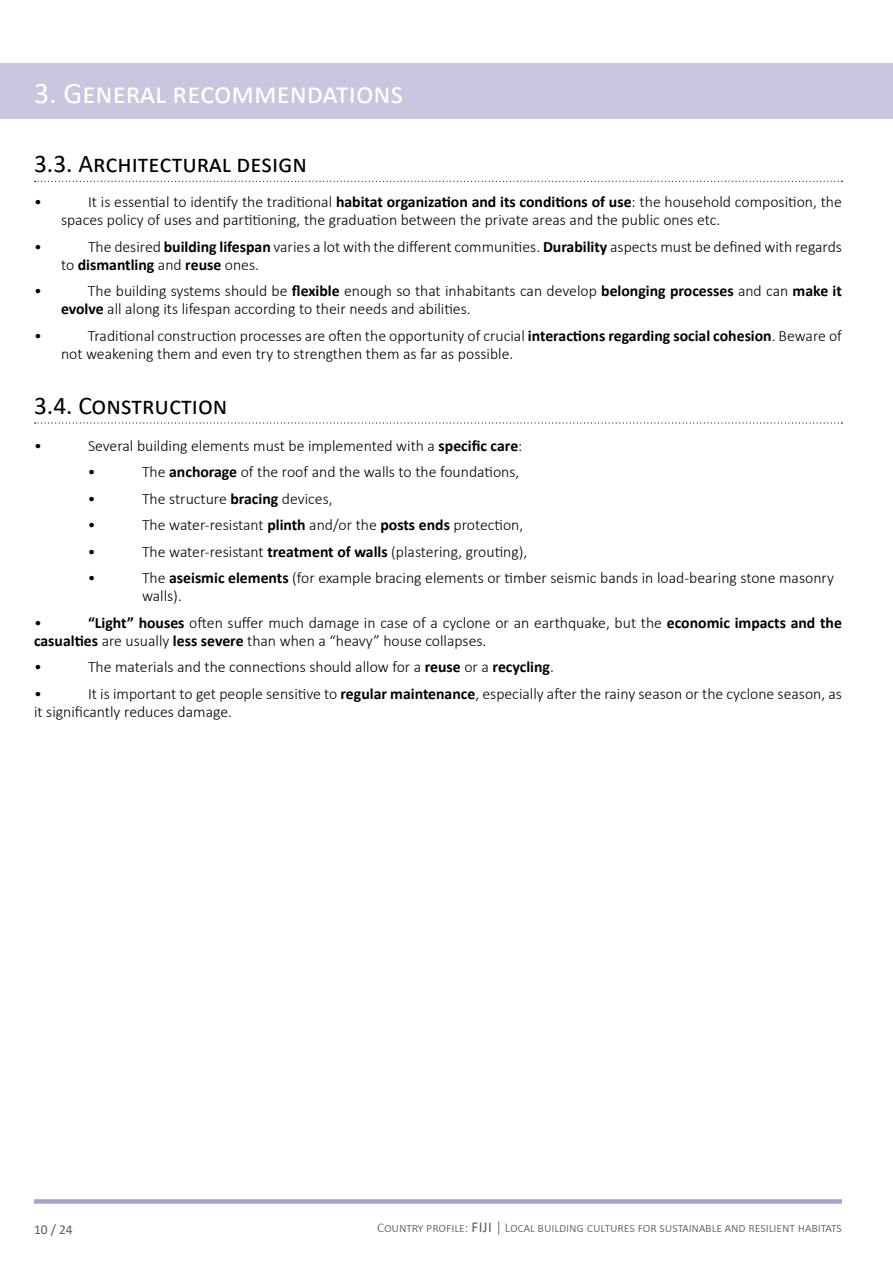
<style>
.page{position:relative;width:893px;height:1263px;background:#fff}
.page>*{position:absolute;margin:0;border:0;box-sizing:border-box;transform-origin:0 0}
.t1{font:30px "Calibri";color:#fff}
.t2{font:25.5px "Calibri";color:#000}
.t3{font:300 15.75px/18px "Calibri";color:#000}
.t4{font:300 13.5px "Calibri";letter-spacing:-.01em;color:#58595b}
.t5{font:13.5px "Calibri";color:#58595b}
.s1{font-weight:700}
.s2{font-weight:400;font-size:15px}
.s3{font-size:15px}
</style>
<div class="page">
<div style="left:0;top:64px;width:893px;height:55px;background:#c8c7df"></div>
<div style="left:34px;top:1199px;width:808px;height:5px;background:#a4a3ca"></div>
<svg style="left:35px;top:422px;width:807px;height:2px"></svg>
<svg style="left:35px;top:181px;width:807px;height:1px"></svg>
<h1 class="t1" style="left:34px;top:72px;width:371px">3. General recommendations</h1>
<h2 class="t2" style="left:34px;top:146px;width:275px">3.3. Architectural design</h2>
<p class="t3" style="left:34px;top:193px;width:9px">•</p>
<p class="t3" style="left:61px;top:193px;width:782px;text-indent:27px">It is essential to identify the traditional <span class="s1">habitat organization and its conditions of use</span>: the household composition, the spaces policy of uses and partitioning, the graduation between the private areas and the public ones etc.</p>
<p class="t3" style="left:34px;top:238px;width:9px">•</p>
<p class="t3" style="left:61px;top:238px;width:782px;text-indent:27px">The desired <span class="s1">building lifespan</span> varies a lot with the different communities. <span class="s1">Durability</span> aspects must be defined with regards to <span class="s1">dismantling</span> and <span class="s1">reuse</span> ones.</p>
<p class="t3" style="left:34px;top:282px;width:9px">•</p>
<p class="t3" style="left:61px;top:282px;width:782px;text-indent:27px">The building systems should be <span class="s1">flexible</span> enough so that inhabitants can develop <span class="s1">belonging processes</span> and can <span class="s1">make it evolve</span> all along its lifespan according to their needs and abilities.</p>
<p class="t3" style="left:34px;top:327px;width:9px">•</p>
<p class="t3" style="left:61px;top:327px;width:783px;text-indent:27px">Traditional construction processes are often the opportunity of crucial <span class="s1">interactions regarding social cohesion</span>. Beware of not weakening them and even try to strengthen them as far as possible.</p>
<h2 class="t2" style="left:34px;top:388px;width:195px">3.4. Construction</h2>
<p class="t3" style="left:34px;top:436px;width:9px">•</p>
<p class="t3" style="left:88px;top:432px;width:436px;line-height:26.5px">Several building elements must be implemented with a <span class="s1">specific care</span>: •</p>
<p class="t3" style="left:142px;top:463px;width:379px">The <span class="s1">anchorage</span> of the roof and the walls to the foundations,</p>
<p class="t3" style="left:88px;top:489px;width:9px">•</p>
<p class="t3" style="left:142px;top:489px;width:192px">The structure <span class="s1">bracing</span> devices,</p>
<p class="t3" style="left:88px;top:516px;width:9px">•</p>
<p class="t3" style="left:142px;top:516px;width:383px">The water-resistant <span class="s1">plinth</span> and/or the <span class="s1">posts ends</span> protection,</p>
<p class="t3" style="left:88px;top:542px;width:9px">•</p>
<p class="t3" style="left:142px;top:542px;width:387px">The water-resistant <span class="s1">treatment of walls</span> (plastering, grouting),</p>
<p class="t3" style="left:88px;top:569px;width:9px">•</p>
<p class="t3" style="left:142px;top:569px;width:693px">The <span class="s1">aseismic elements</span> (for example bracing elements or timber seismic bands in load-bearing stone masonry walls).</p>
<p class="t3" style="left:34px;top:613px;width:809px;text-indent:54px"><span class="s1">“Light” houses</span> often suffer much damage in case of a cyclone or an earthquake, but the <span class="s1">economic impacts and the casualties</span> are usually <span class="s1">less severe</span> than when a “heavy” house collapses.</p>
<p class="t3" style="left:34px;top:658px;width:9px">•</p>
<p class="t3" style="left:88px;top:658px;width:467px">The materials and the connections should allow for a <span class="s1">reuse</span> or a <span class="s1">recycling</span>.</p>
<p class="t3" style="left:34px;top:684px;width:9px">•</p>
<p class="t3" style="left:34px;top:613px;width:9px">•</p>
<p class="t3" style="left:34px;top:684px;width:809px;text-indent:54px">It is important to get people sensitive to <span class="s1">regular maintenance</span>, especially after the rainy season or the cyclone season, as it significantly reduces damage.</p>
<p class="t5" style="left:34px;top:1220px;width:40px">10 / 24</p>
<p class="t4" style="left:377px;top:1219px;width:466px">Country profile: <span class="s2">FIJI</span> <span class="s3">|</span> Local building cultures for sustainable and resilient habitats</p>
</div>
